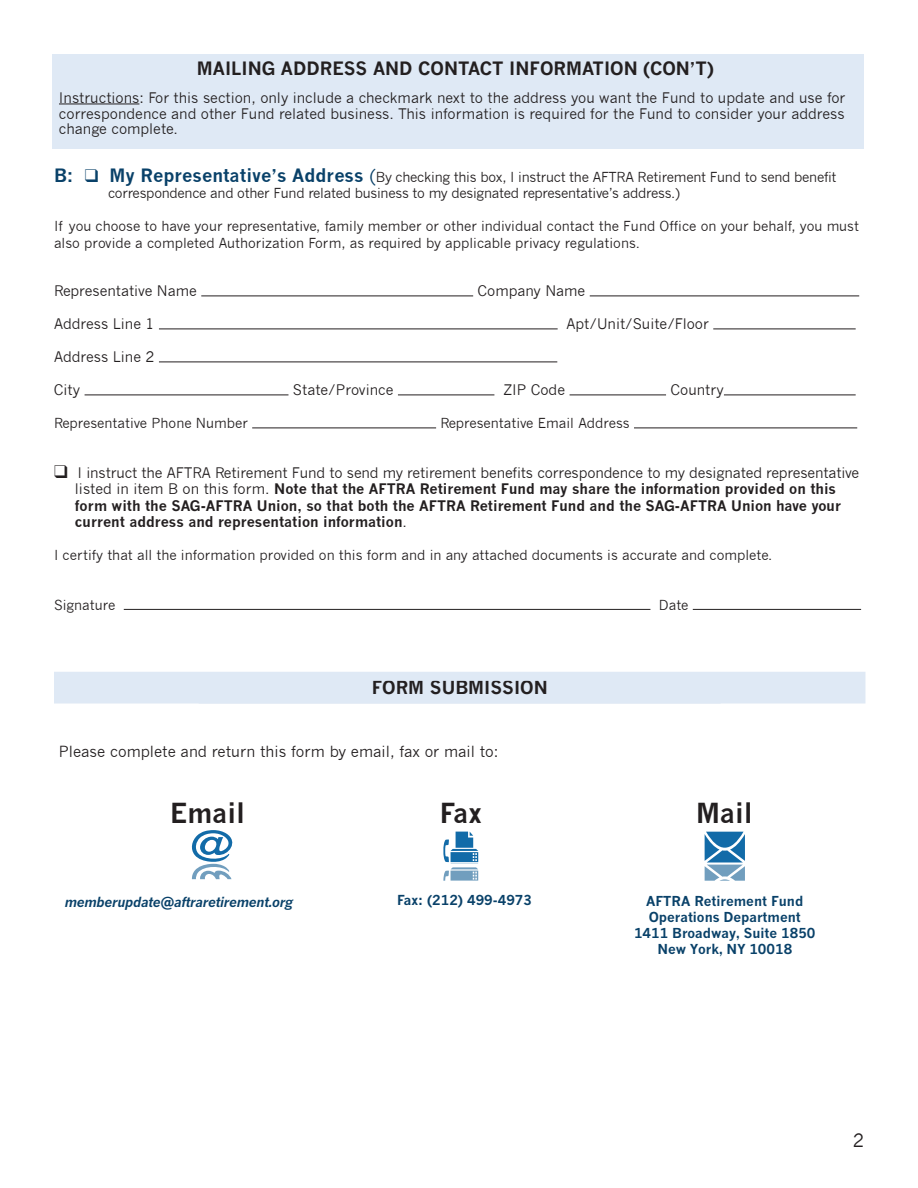
<style>
.page{position:relative;width:918px;height:1188px;background:#fff}
.page>*{position:absolute;margin:0;border:0;box-sizing:border-box;transform-origin:0 0}
.t1{font:700 27px "News Gothic";color:#231f20}
.t2{font:700 18px "News Gothic";color:#231f20}
.t3{font:18px "News Gothic";color:#231f20}
.t4{font:15px "News Gothic";color:#231f20}
.t5{font:700 14.25px/16.5px "News Gothic";color:#231f20}
.t6{font:14.25px/15.8px "News Gothic";color:#231f20;text-align:justify}
.t7{font:13.5px/16.5px "News Gothic";color:#231f20}
.t8{font:13.5px/16.5px "News Gothic";letter-spacing:-.02em;color:#231f20}
.t9{font:700 13.5px/16.2px "News Gothic MT Pro";color:#094169;text-align:center}
.t10{font:italic 700 13.5px "News Gothic MT Pro";letter-spacing:-.02em;color:#094169}
.s1{font-weight:700;font-size:18px;color:#094169}
.s2{color:#094169}
.s3{font-family:"News Gothic MT Pro";font-size:18px;color:#094169}
.s4{font-weight:400}
.s5{font-family:"News Gothic"}
</style>
<div class="page">
<hr style="left:201px;top:296px;width:272px;height:1px;background:#231f20">
<hr style="left:590px;top:296px;width:269px;height:1px;background:#231f20">
<hr style="left:159px;top:329px;width:399px;height:1px;background:#231f20">
<hr style="left:713px;top:329px;width:143px;height:1px;background:#231f20">
<hr style="left:159px;top:362px;width:398px;height:1px;background:#231f20">
<hr style="left:85px;top:395px;width:203px;height:1px;background:#231f20">
<hr style="left:398px;top:395px;width:96px;height:1px;background:#231f20">
<hr style="left:570px;top:395px;width:96px;height:1px;background:#231f20">
<hr style="left:724px;top:395px;width:132px;height:1px;background:#231f20">
<hr style="left:252px;top:428px;width:184px;height:1px;background:#231f20">
<hr style="left:634px;top:428px;width:223px;height:1px;background:#231f20">
<hr style="left:124px;top:609px;width:526px;height:1px;background:#231f20">
<hr style="left:693px;top:609px;width:168px;height:1px;background:#231f20">
<div style="left:52px;top:54px;width:812px;height:94px;background:#dfe9f5"></div>
<hr style="left:59px;top:104px;width:80px;height:1px;background:#231f20">
<div style="left:54px;top:672px;width:812px;height:32px;background:#dfe9f5"></div>
<svg style="left:705px;top:832px;width:40px;height:49px"></svg>
<svg style="left:191px;top:830px;width:42px;height:49px"></svg>
<svg style="left:443px;top:832px;width:35px;height:49px"></svg>
<h2 class="t2" style="left:197px;top:58px;width:518px">MAILING ADDRESS AND CONTACT INFORMATION (CON’T)</h2>
<p class="t6" style="left:59px;top:90px;width:788px">Instructions: For this section, only include a checkmark next to the address you want the Fund to update and use for correspondence and other Fund related business. This information is required for the Fund to consider your address change complete.</p>
<p class="t8" style="left:108px;top:168px;width:730px;text-indent:-54px"><span class="s1">B:</span> <span class="s2">❑</span> <span class="s1">My Representative’s Address</span> <span class="s3">(</span>By checking this box, I instruct the AFTRA Retirement Fund to send benefit correspondence and other Fund related business to my designated representative’s address.)</p>
<p class="t7" style="left:54px;top:218px;width:807px">If you choose to have your representative, family member or other individual contact the Fund Office on your behalf, you must also provide a completed Authorization Form, as required by applicable privacy regulations.</p>
<p class="t6" style="left:54px;top:283px;width:144px">Representative Name</p>
<p class="t6" style="left:478px;top:283px;width:109px">Company Name</p>
<p class="t6" style="left:54px;top:316px;width:102px">Address Line 1</p>
<p class="t6" style="left:567px;top:316px;width:144px">Apt/Unit/Suite/Floor</p>
<p class="t6" style="left:54px;top:349px;width:102px">Address Line 2</p>
<p class="t6" style="left:54px;top:382px;width:28px">City</p>
<p class="t6" style="left:293px;top:382px;width:102px">State/Province</p>
<p class="t6" style="left:503px;top:382px;width:63px">ZIP Code</p>
<p class="t6" style="left:671px;top:382px;width:55px">Country</p>
<p class="t7" style="left:54px;top:415px;width:195px">Representative Phone Number</p>
<p class="t7" style="left:440px;top:415px;width:191px">Representative Email Address</p>
<p class="t5" style="left:75px;top:464px;width:786px;text-indent:-21px">❑ <span class="s4">I instruct the AFTRA Retirement Fund to send my retirement benefits correspondence to my designated representative listed in item B on this form.</span> Note that the AFTRA Retirement Fund may share the information provided on this form with the SAG-AFTRA Union, so that both the AFTRA Retirement Fund and the SAG-AFTRA Union have your current address and representation information<span class="s4">.</span></p>
<p class="t7" style="left:54px;top:547px;width:720px">I certify that all the information provided on this form and in any attached documents is accurate and complete.</p>
<p class="t7" style="left:54px;top:597px;width:63px">Signature</p>
<p class="t7" style="left:659px;top:597px;width:31px">Date</p>
<h2 class="t2" style="left:372px;top:677px;width:178px">FORM SUBMISSION</h2>
<p class="t4" style="left:59px;top:743px;width:441px">Please complete and return this form by email, fax or mail to:</p>
<h1 class="t1" style="left:170px;top:797px;width:76px">Email</h1>
<h1 class="t1" style="left:440px;top:797px;width:44px">Fax</h1>
<h1 class="t1" style="left:696px;top:797px;width:58px">Mail</h1>
<p class="t10" style="left:65px;top:893px;width:230px">memberupdate@aftraretirement.org</p>
<p class="t9" style="left:397px;top:892px;width:136px"><span class="s5">F</span>ax: (212) 499-4973</p>
<p class="t9" style="left:634px;top:893px;width:183px">AFTRA Retirement Fund<br>Operations Department<br>1411 Broadway, Suite 1850<br>New York, NY 10018</p>
<h2 class="t3" style="left:853px;top:1130px;width:13px">2</h2>
</div>
